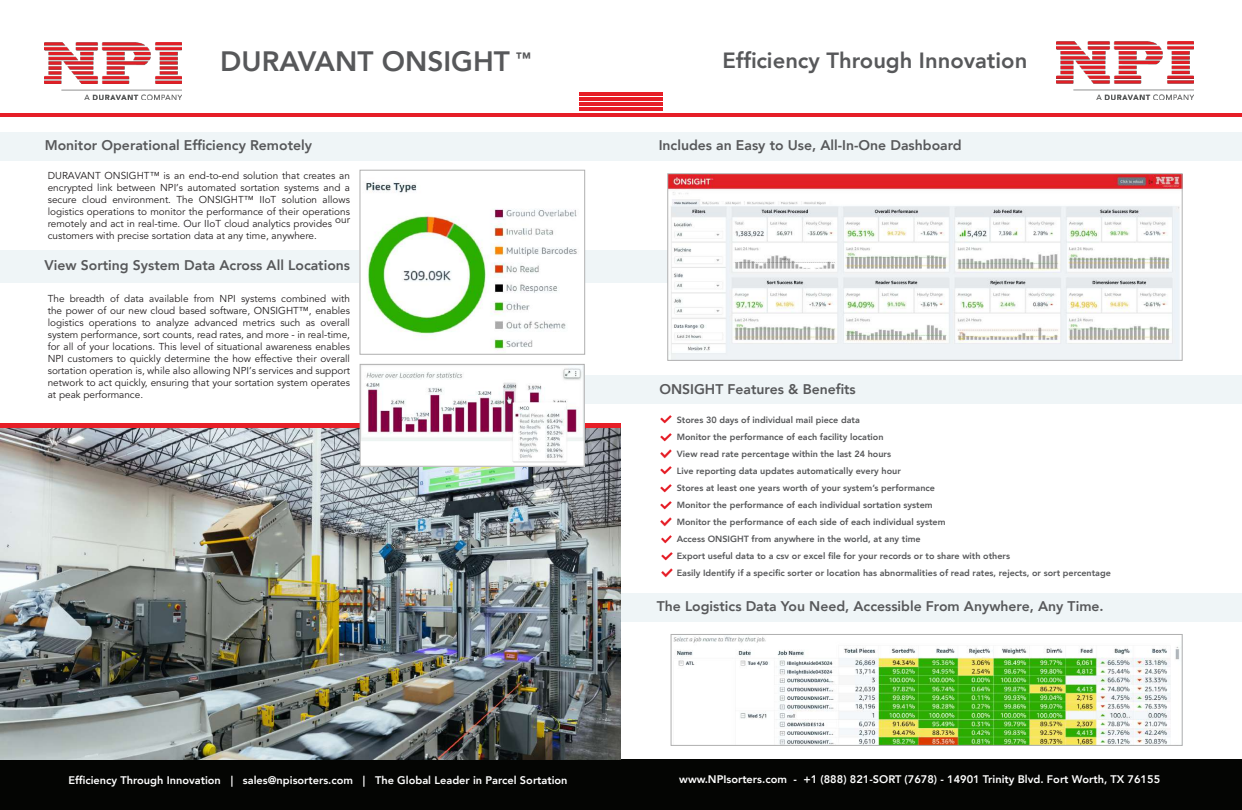
<style>
.page{position:relative;width:1242px;height:810px;background:#fff}
.page>*{position:absolute;margin:0;border:0;box-sizing:border-box;transform-origin:0 0}
.t1{font:800 28px "Avenir";color:#57585a}
.t2{font:800 22px "Avenir";color:#57585a}
.t3{font:800 15px "Avenir";color:#57585a}
.t4{font:800 14px "Avenir";color:#57585a}
.t5{font:800 11px "Avenir";color:#fff}
.t6{font:10px/12px "Avenir";color:#231f20;text-align:justify}
.t7{font:800 9px/17px "Avenir";color:#57585a}
</style>
<div class="page">
<div style="left:560px;top:375px;width:682px;height:28px;background:#eff5f7"></div>
<div style="left:622px;top:593px;width:620px;height:28px;background:#eff5f7"></div>
<div style="left:0;top:251px;width:1084px;height:32px;background:#eff5f7"></div>
<div style="left:0;top:132px;width:1242px;height:29px;background:#eff5f7"></div>
<img style="left:45px;top:42px;width:136px;height:58px">
<hr style="left:0;top:113px;width:1242px;height:3px;background:#e61e27">
<img style="left:1056px;top:42px;width:137px;height:58px">
<hr style="left:579px;top:108px;width:84px;height:3px;background:#e61e27">
<hr style="left:579px;top:103px;width:84px;height:3px;background:#e61e27">
<hr style="left:579px;top:97px;width:84px;height:4px;background:#e61e27">
<hr style="left:579px;top:92px;width:84px;height:3px;background:#e61e27">
<div style="left:0;top:760px;width:1242px;height:50px;background:#040503"></div>
<img style="left:660px;top:415px;width:12px;height:9px">
<svg style="left:660px;top:433px;width:12px;height:94px"></svg>
<img style="left:661px;top:535px;width:11px;height:9px">
<svg style="left:661px;top:552px;width:12px;height:26px"></svg>
<img style="left:1px;top:427px;width:620px;height:332px">
<hr style="left:0;top:423px;width:621px;height:4px;background:#e61e27">
<img style="left:362px;top:182px;width:221px;height:168px">
<div style="left:360px;top:170px;width:225px;height:185px;border:1px solid #b0b0b0"></div>
<img style="left:362px;top:366px;width:221px;height:99px">
<div style="left:360px;top:364px;width:225px;height:103px;border:1px solid #b0b0b0"></div>
<img style="left:669px;top:175px;width:512px;height:184px">
<div style="left:667px;top:173px;width:516px;height:188px;border:1px solid #b0b0b0"></div>
<img style="left:673px;top:636px;width:507px;height:108px">
<div style="left:671px;top:634px;width:512px;height:112px;border:1px solid #b0b0b0"></div>
<h1 class="t1" style="left:220px;top:40px;width:291px">DURAVANT ONSIGHT</h1>
<h2 class="t2" style="left:723px;top:44px;width:306px">Efficiency Through Innovation</h2>
<h3 class="t3" style="left:516px;top:46px;width:16px">™</h3>
<h3 class="t4" style="left:45px;top:134px;width:269px">Monitor Operational Efficiency Remotely</h3>
<p class="t6" style="left:48px;top:169px;width:304px">DURAVANT ONSIGHT™ is an end-to-end solution that creates an encrypted link between NPI’s automated sortation systems and a secure cloud environment. The ONSIGHT™ IIoT solution allows logistics operations to monitor the performance of their operations remotely and act in real-time. Our IIoT cloud analytics provides our customers with precise sortation data at any time, anywhere.</p>
<h3 class="t4" style="left:44px;top:255px;width:307px">View Sorting System Data Across All Locations</h3>
<p class="t6" style="left:48px;top:293px;width:304px">The breadth of data available from NPI systems combined with the power of our new cloud based software, ONSIGHT™, enables logistics operations to analyze advanced metrics such as overall system performance, sort counts, read rates, and more - in real-time, for all of your locations. This level of situational awareness enables NPI customers to quickly determine the how effective their overall sortation operation is, while also allowing NPI’s services and support network to act quickly, ensuring that your sortation system operates at peak performance.</p>
<h3 class="t4" style="left:659px;top:134px;width:305px">Includes an Easy to Use, All-In-One Dashboard</h3>
<h3 class="t4" style="left:659px;top:378px;width:198px">ONSIGHT Features &amp; Benefits</h3>
<p class="t7" style="left:677px;top:412px;width:436px">Stores 30 days of individual mail piece data<br>Monitor the performance of each facility location<br>View read rate percentage within the last 24 hours<br>Live reporting data updates automatically every hour<br>Stores at least one years worth of your system’s performance<br>Monitor the performance of each individual sortation system<br>Monitor the performance of each side of each individual system<br>Access ONSIGHT from anywhere in the world, at any time<br>Export useful data to a csv or excel file for your records or to share with others<br>Easily Identify if a specific sorter or location has abnormalities of read rates, rejects, or sort percentage</p>
<h3 class="t4" style="left:657px;top:595px;width:448px">The Logistics Data You Need, Accessible From Anywhere, Any Time.</h3>
<p class="t5" style="left:69px;top:772px;width:501px">Efficiency Through Innovation | sales@npisorters.com | The Global Leader in Parcel Sortation</p>
<p class="t5" style="left:679px;top:771px;width:482px">www.NPIsorters.com - +1 (888) 821-SORT (7678) - 14901 Trinity Blvd. Fort Worth, TX 76155</p>
</div>
